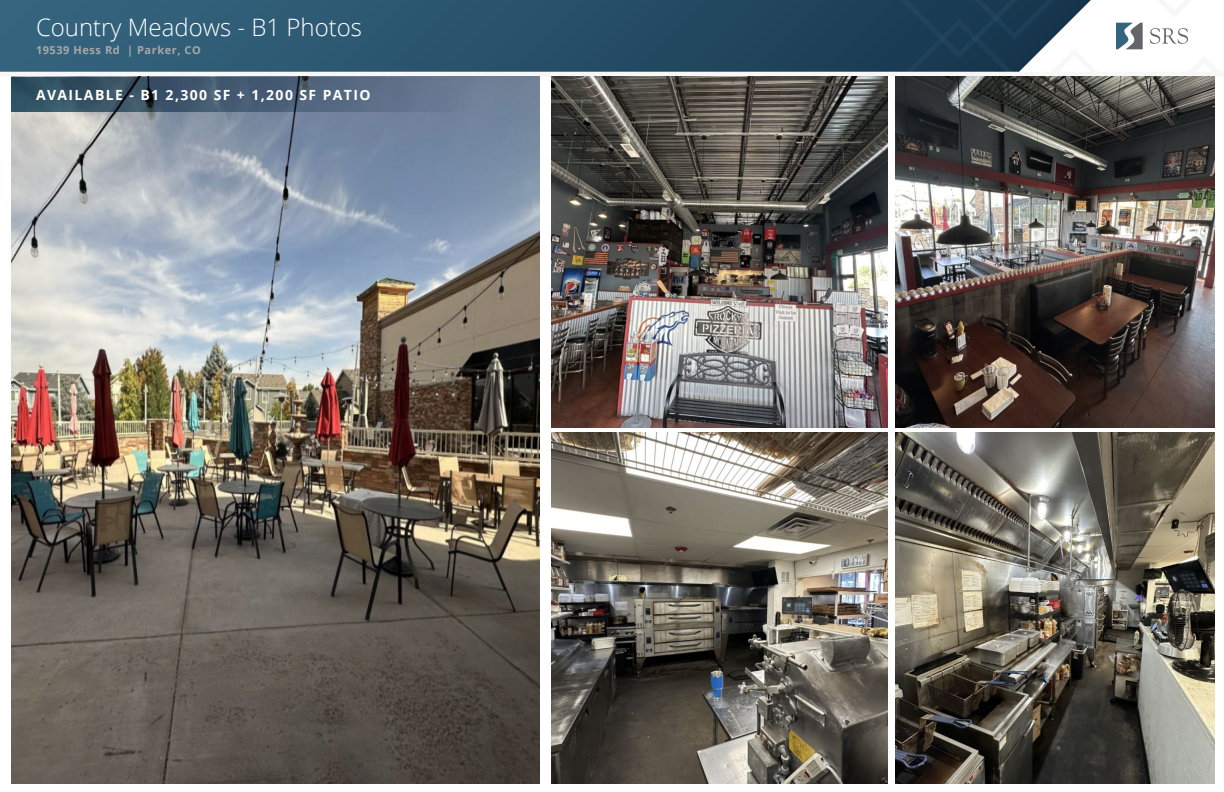
<style>
.page{position:relative;width:1224px;height:792px;background:#fff}
.page>*{position:absolute;margin:0;border:0;box-sizing:border-box;transform-origin:0 0}
.t1{font:300 24px "Open Sans";color:#fff}
.t2{font:700 14px "Open Sans";letter-spacing:.1em;color:#fff}
.t3{font:700 11px "Open Sans";letter-spacing:.05em;color:#a9a8a9}
</style>
<div class="page">
<svg style="left:0;top:0;width:887px;height:72px;background:#2a536c"></svg>
<div style="left:0;top:72px;width:1224px;height:5px;background:#f8f7f7"></div>
<svg style="left:887px;top:0;width:301px;height:72px"></svg>
<img style="left:12px;top:77px;width:528px;height:706px">
<img style="left:552px;top:77px;width:335px;height:351px">
<img style="left:896px;top:77px;width:319px;height:351px">
<img style="left:896px;top:432px;width:319px;height:351px">
<img style="left:552px;top:432px;width:335px;height:351px">
<svg style="left:12px;top:77px;width:460px;height:35px;background:#475d73"></svg>
<h1 class="t1" style="left:36px;top:11px;width:328px">Country Meadows - B1 Photos</h1>
<p class="t3" style="left:36px;top:42px;width:166px">19539 Hess Rd | Parker, CO</p>
<p class="t2" style="left:36px;top:85px;width:336px">AVAILABLE - B1 2,300 SF + 1,200 SF PATIO</p>
</div>
